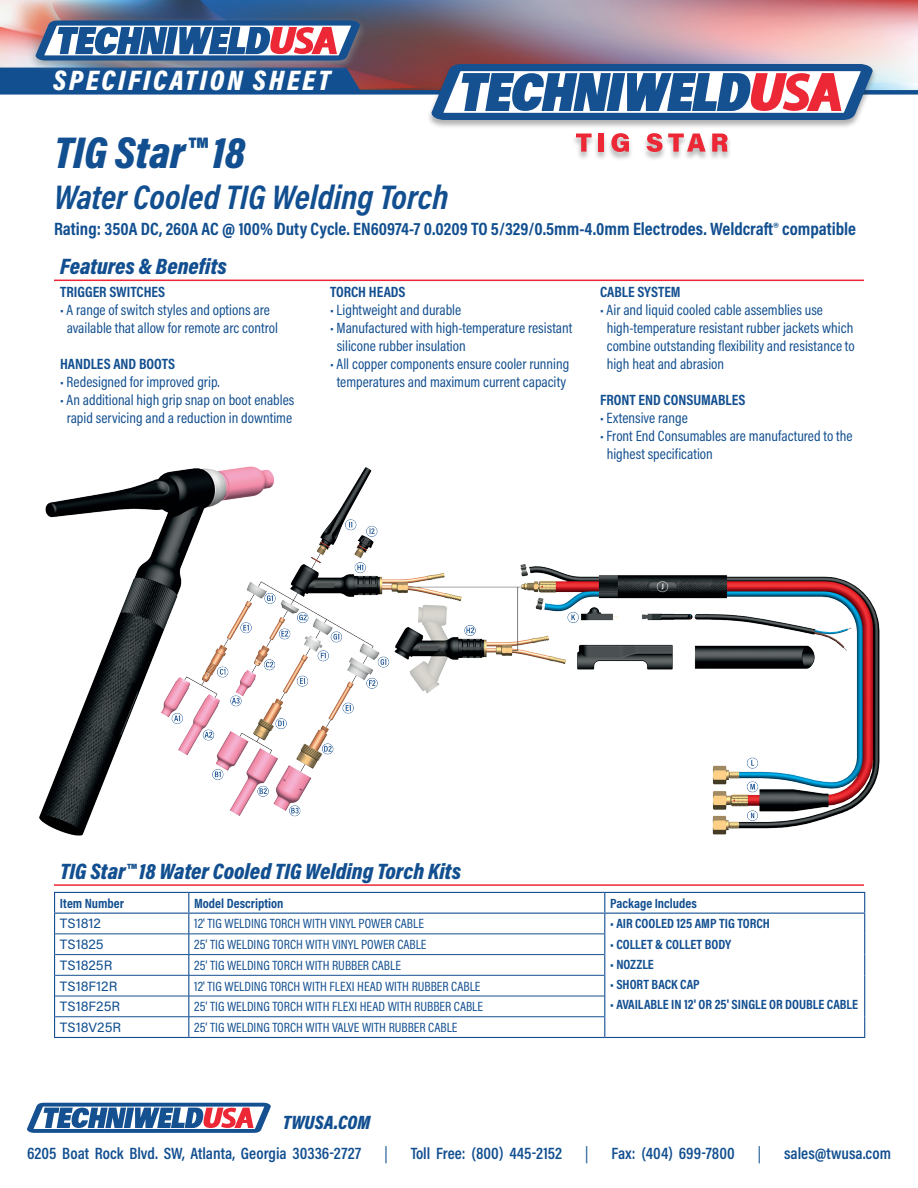
<style>
.page{position:relative;width:918px;height:1188px;background:#fff}
.page>*{position:absolute;margin:0;border:0;box-sizing:border-box;transform-origin:0 0}
.t1{font:italic 900 45px "Acumin Pro Cond";color:#124f90}
.t2{font:italic 700 34.5px "Acumin Pro Cond";color:#124f90}
.t3{font:italic 900 28.5px "Acumin Pro Cond";letter-spacing:.1em;color:#fff}
.t4{font:italic 900 22.5px "Acumin Pro Cond";color:#124f90}
.t5{font:italic 900 19.5px "Acumin Pro Cond";color:#124f90}
.t6{font:700 18px "Acumin Pro Cond";color:#124f90}
.t7{font:600 16.5px "Acumin Pro Cond";color:#124f90}
.t8{font:16.5px "Acumin Pro Cond";color:#124f90}
.t9{font:15px/18px "Acumin Pro Cond";color:#124f90;text-align:center}
.t10{font:700 15px "Acumin Pro Cond";color:#124f90}
.t11{font:13.5px "Acumin Pro Cond";color:#124f90}
.t12{font:700 13.5px "Acumin Pro Cond";color:#124f90}
.t13{font:13.5px "Acumin Pro";color:#124f90}
</style>
<div class="page">
<img style="left:0;top:0;width:918px;height:20px">
<div style="left:28px;top:16px;width:340px;height:57px;background:#939698;opacity:.75"></div>
<hr style="left:54px;top:280px;width:270px;height:1px;background:#ed2536">
<hr style="left:324px;top:280px;width:270px;height:1px;background:#ed2536">
<hr style="left:594px;top:280px;width:270px;height:1px;background:#ed2536">
<img style="left:39px;top:466px;width:841px;height:370px">
<div style="left:427px;top:64px;width:450px;height:97px;background:#231f20;opacity:.35"></div>
<svg style="left:0;top:20px;width:918px;height:100px"></svg>
<svg style="left:576px;top:134px;width:16px;height:18px"></svg>
<div style="left:598px;top:134px;width:6px;height:18px;background:#ed2836"></div>
<svg style="left:611px;top:133px;width:18px;height:19px"></svg>
<svg style="left:647px;top:133px;width:59px;height:19px"></svg>
<svg style="left:712px;top:134px;width:16px;height:18px"></svg>
<svg style="left:27px;top:1103px;width:244px;height:30px"></svg>
<hr style="left:54px;top:884px;width:810px;height:2px;background:#ed2836">
<hr style="left:54px;top:892px;width:135px;height:1px;background:#155091">
<hr style="left:189px;top:892px;width:416px;height:1px;background:#155091">
<hr style="left:605px;top:892px;width:260px;height:1px;background:#155091">
<hr style="left:54px;top:913px;width:135px;height:1px;background:#155091">
<hr style="left:189px;top:913px;width:416px;height:1px;background:#155091">
<hr style="left:605px;top:913px;width:260px;height:1px;background:#155091">
<svg style="left:864px;top:893px;width:1px;height:144px"></svg>
<hr style="left:605px;top:1037px;width:260px;height:1px;background:#155091">
<svg style="left:54px;top:893px;width:1px;height:144px"></svg>
<svg style="left:188px;top:893px;width:1px;height:144px"></svg>
<svg style="left:604px;top:893px;width:1px;height:144px"></svg>
<hr style="left:54px;top:1037px;width:135px;height:1px;background:#155091">
<hr style="left:189px;top:1037px;width:416px;height:1px;background:#155091">
<hr style="left:55px;top:934px;width:134px;height:1px;background:#155091">
<hr style="left:189px;top:934px;width:415px;height:1px;background:#155091">
<hr style="left:55px;top:954px;width:134px;height:1px;background:#155091">
<hr style="left:189px;top:954px;width:415px;height:1px;background:#155091">
<hr style="left:55px;top:975px;width:134px;height:1px;background:#155091">
<hr style="left:189px;top:975px;width:415px;height:1px;background:#155091">
<hr style="left:55px;top:996px;width:134px;height:1px;background:#155091">
<hr style="left:189px;top:996px;width:415px;height:1px;background:#155091">
<hr style="left:55px;top:1016px;width:134px;height:1px;background:#155091">
<hr style="left:189px;top:1016px;width:415px;height:1px;background:#155091">
<h3 class="t3" style="left:53px;top:62px;width:279px">SPECIFICATION SHEET</h3>
<h1 class="t1" style="left:54px;top:123px;width:193px">TIG Star™ 18</h1>
<h2 class="t2" style="left:54px;top:175px;width:396px">Water Cooled TIG Welding Torch</h2>
<p class="t6" style="left:54px;top:217px;width:804px">Rating: 350A DC, 260A AC @ 100% Duty Cycle. EN60974-7 0.0209 TO 5/329/0.5mm-4.0mm Electrodes. Weldcraft® compatible</p>
<h3 class="t4" style="left:60px;top:252px;width:168px">Features &amp; Benefits</h3>
<p class="t10" style="left:60px;top:282px;width:107px">TRIGGER SWITCHES</p>
<p class="t9" style="left:60px;top:301px;width:219px">• A range of switch styles and options are available that allow for remote arc control</p>
<p class="t10" style="left:60px;top:354px;width:117px">HANDLES AND BOOTS</p>
<p class="t9" style="left:60px;top:373px;width:161px">• Redesigned for improved grip.</p>
<p class="t9" style="left:60px;top:391px;width:236px">• An additional high grip snap on boot enables rapid servicing and a reduction in downtime</p>
<p class="t10" style="left:330px;top:282px;width:77px">TORCH HEADS</p>
<p class="t9" style="left:330px;top:301px;width:133px">• Lightweight and durable</p>
<p class="t9" style="left:337px;top:319px;width:237px;text-align:left;text-indent:-7px">• Manufactured with high-temperature resistant silicone rubber insulation</p>
<p class="t9" style="left:330px;top:355px;width:241px">• All copper components ensure cooler running temperatures and maximum current capacity</p>
<p class="t10" style="left:600px;top:282px;width:82px">CABLE SYSTEM</p>
<p class="t9" style="left:607px;top:301px;width:250px;text-align:left;text-indent:-7px">• Air and liquid cooled cable assemblies use high-temperature resistant rubber jackets which combine outstanding flexibility and resistance to high heat and abrasion</p>
<p class="t10" style="left:600px;top:390px;width:147px">FRONT END CONSUMABLES</p>
<p class="t9" style="left:600px;top:409px;width:89px">• Extensive range</p>
<p class="t9" style="left:607px;top:427px;width:247px;text-align:left;text-indent:-7px">• Front End Consumables are manufactured to the highest specification</p>
<h3 class="t4" style="left:60px;top:857px;width:403px">TIG Star™ 18 Water Cooled TIG Welding Torch Kits</h3>
<p class="t12" style="left:60px;top:894px;width:66px">Item Number</p>
<p class="t12" style="left:194px;top:894px;width:91px">Model Description</p>
<p class="t12" style="left:610px;top:894px;width:88px">Package Includes</p>
<p class="t13" style="left:60px;top:914px;width:42px">TS1812</p>
<p class="t11" style="left:194px;top:915px;width:231px">12' TIG WELDING TORCH WITH VINYL POWER CABLE</p>
<p class="t12" style="left:610px;top:915px;width:161px">• AIR COOLED 125 AMP TIG TORCH</p>
<p class="t12" style="left:610px;top:935px;width:122px">• COLLET &amp; COLLET BODY</p>
<p class="t12" style="left:610px;top:955px;width:45px">• NOZZLE</p>
<p class="t12" style="left:610px;top:976px;width:91px">• SHORT BACK CAP</p>
<p class="t12" style="left:610px;top:996px;width:249px">• AVAILABLE IN 12' OR 25' SINGLE OR DOUBLE CABLE</p>
<p class="t13" style="left:60px;top:935px;width:45px">TS1825</p>
<p class="t11" style="left:194px;top:936px;width:234px">25‘ TIG WELDING TORCH WITH VINYL POWER CABLE</p>
<p class="t13" style="left:60px;top:956px;width:54px">TS1825R</p>
<p class="t11" style="left:194px;top:957px;width:208px">25‘ TIG WELDING TORCH WITH RUBBER CABLE</p>
<p class="t13" style="left:60px;top:977px;width:59px">TS18F12R</p>
<p class="t11" style="left:194px;top:977px;width:288px">12' TIG WELDING TORCH WITH FLEXI HEAD WITH RUBBER CABLE</p>
<p class="t13" style="left:60px;top:997px;width:62px">TS18F25R</p>
<p class="t11" style="left:194px;top:998px;width:290px">25‘ TIG WELDING TORCH WITH FLEXI HEAD WITH RUBBER CABLE</p>
<p class="t13" style="left:60px;top:1018px;width:63px">TS18V25R</p>
<p class="t11" style="left:194px;top:1019px;width:265px">25‘ TIG WELDING TORCH WITH VALVE WITH RUBBER CABLE</p>
<h3 class="t5" style="left:283px;top:1109px;width:89px">TWUSA.COM</h3>
<p class="t7" style="left:27px;top:1142px;width:336px">6205 Boat Rock Blvd. SW, Atlanta, Georgia 30336-2727</p>
<p class="t8" style="left:384px;top:1143px;width:5px">|</p>
<p class="t7" style="left:411px;top:1142px;width:153px">Toll Free: (800) 445-2152</p>
<p class="t8" style="left:585px;top:1143px;width:5px">|</p>
<p class="t7" style="left:612px;top:1142px;width:125px">Fax: (404) 699-7800</p>
<p class="t8" style="left:758px;top:1143px;width:5px">|</p>
<p class="t7" style="left:784px;top:1142px;width:108px">sales@twusa.com</p>
</div>
